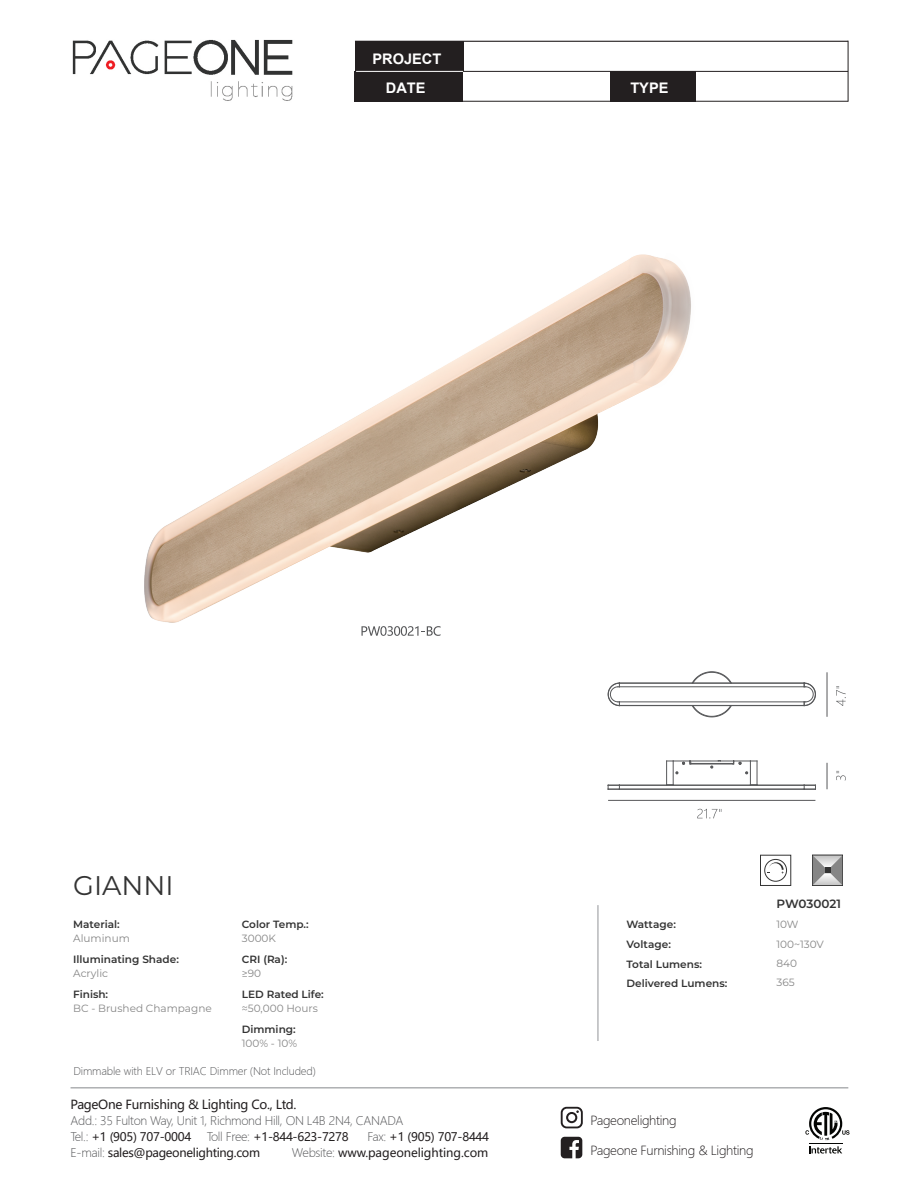
<style>
.page{position:relative;width:919px;height:1187px;background:#fff}
.page>*{position:absolute;margin:0;border:0;box-sizing:border-box;transform-origin:0 0}
.t1{font:27px "Montserrat";color:#333}
.t2{font:700 14.55px/29.8px "Arial";color:#fff;text-align:center}
.t3{font:300 12.45px "Microsoft Ya Hei";letter-spacing:-.025em;color:#231f20}
.t4{font:12.45px "Microsoft Ya Hei";letter-spacing:-.025em;color:#231f20}
.t5{font:600 12px "Montserrat";letter-spacing:-.005em;color:#333}
.t6{font:11.7px "Microsoft Ya Hei";letter-spacing:-.025em;color:#231f20}
.t7{font:300 11.7px/16px "Microsoft Ya Hei";letter-spacing:-.025em;color:#57585a}
.t8{font:11.7px "Microsoft Ya Hei";letter-spacing:-.005em;color:#231f20}
.t9{font:600 10.5px/19.5px "Montserrat";color:#333}
.t10{font:10.5px/19.5px "Montserrat";color:#868686}
.t11{font:300 10.5px "Microsoft Ya Hei";letter-spacing:-.015em;color:#57585a}
.s1{font-weight:400;color:#231f20}
.s2{font-weight:300;color:#57585a}
</style>
<div class="page">
<svg style="left:809px;top:1146px;width:33px;height:7px"></svg>
<hr style="left:809px;top:1142px;width:33px;height:1px;background:#040503">
<svg style="left:805px;top:1107px;width:44px;height:33px"></svg>
<hr style="left:71px;top:1087px;width:777px;height:1px;background:#939598">
<hr style="left:355px;top:71px;width:493px;height:1px;background:#231f20">
<div style="left:355px;top:41px;width:108px;height:30px;background:#231f20"></div>
<div style="left:355px;top:71px;width:108px;height:30px;background:#231f20"></div>
<div style="left:610px;top:71px;width:85px;height:30px;background:#231f20"></div>
<hr style="left:356px;top:71px;width:107px;height:1px;background:#fff">
<hr style="left:355px;top:41px;width:493px;height:1px;background:#231f20">
<hr style="left:355px;top:101px;width:493px;height:1px;background:#231f20">
<hr style="left:847px;top:41px;width:1px;height:60px;background:#231f20">
<svg style="left:560px;top:1136px;width:22px;height:22px"></svg>
<svg style="left:560px;top:1106px;width:22px;height:22px"></svg>
<svg style="left:361px;top:626px;width:79px;height:9px"></svg>
<img style="left:144px;top:254px;width:547px;height:368px">
<svg style="left:836px;top:770px;width:9px;height:10px"></svg>
<svg style="left:836px;top:686px;width:9px;height:20px"></svg>
<svg style="left:826px;top:762px;width:1px;height:27px"></svg>
<hr style="left:826px;top:672px;width:1px;height:44px;background:#57585a">
<svg style="left:697px;top:808px;width:24px;height:10px"></svg>
<hr style="left:608px;top:800px;width:207px;height:1px;background:#57585a">
<hr style="left:690px;top:760px;width:43px;height:1px;background:#57585a">
<hr style="left:619px;top:784px;width:185px;height:1px;background:#57585a">
<hr style="left:619px;top:788px;width:185px;height:1px;background:#57585a">
<hr style="left:619px;top:789px;width:185px;height:1px;background:#57585a">
<hr style="left:619px;top:785px;width:185px;height:1px;background:#57585a">
<svg style="left:710px;top:760px;width:11px;height:8px"></svg>
<hr style="left:690px;top:763px;width:43px;height:1px;background:#57585a">
<svg style="left:607px;top:784px;width:13px;height:6px"></svg>
<svg style="left:803px;top:784px;width:13px;height:6px"></svg>
<svg style="left:732px;top:760px;width:25px;height:25px"></svg>
<svg style="left:666px;top:760px;width:25px;height:25px"></svg>
<hr style="left:619px;top:686px;width:185px;height:1px;background:#57585a">
<hr style="left:619px;top:701px;width:185px;height:1px;background:#57585a">
<svg style="left:607px;top:682px;width:13px;height:24px"></svg>
<svg style="left:803px;top:682px;width:13px;height:24px"></svg>
<hr style="left:619px;top:682px;width:185px;height:1px;background:#57585a">
<hr style="left:619px;top:705px;width:185px;height:1px;background:#57585a">
<svg style="left:691px;top:704px;width:41px;height:13px"></svg>
<svg style="left:691px;top:671px;width:41px;height:12px"></svg>
<img style="left:72px;top:39px;width:221px;height:62px">
<svg style="left:814px;top:856px;width:26px;height:27px"></svg>
<svg style="left:767px;top:862px;width:16px;height:11px"></svg>
<div style="left:764px;top:859px;width:22px;height:22px;border:1px solid #333;border-radius:50%"></div>
<div style="left:760px;top:854px;width:31px;height:31px;border:1px solid #333"></div>
<hr style="left:597px;top:905px;width:1px;height:135px;background:#939598">
<h2 class="t2" style="left:372px;top:44px;width:70px">PROJECT<br>DATE</h2>
<h2 class="t2" style="left:630px;top:74px;width:40px">TYPE</h2>
<h1 class="t1" style="left:73px;top:866px;width:102px">GIANNI</h1>
<p class="t9" style="left:73px;top:914px;width:48px">Material:</p>
<p class="t10" style="left:73px;top:927px;width:58px">Aluminum</p>
<p class="t9" style="left:73px;top:949px;width:107px">Illuminating Shade:</p>
<p class="t10" style="left:73px;top:962px;width:37px">Acrylic</p>
<p class="t9" style="left:73px;top:984px;width:37px">Finish:</p>
<p class="t10" style="left:73px;top:997px;width:140px">BC - Brushed Champagne</p>
<p class="t9" style="left:242px;top:914px;width:68px">Color Temp.:</p>
<p class="t10" style="left:242px;top:927px;width:36px">3000K</p>
<p class="t9" style="left:242px;top:949px;width:47px">CRI (Ra):</p>
<p class="t10" style="left:242px;top:962px;width:21px">≥90</p>
<p class="t9" style="left:242px;top:984px;width:84px">LED Rated Life:</p>
<p class="t10" style="left:242px;top:997px;width:78px">≈50,000 Hours</p>
<p class="t9" style="left:242px;top:1019px;width:55px">Dimming:</p>
<p class="t10" style="left:242px;top:1032px;width:57px">100% - 10%</p>
<p class="t11" style="left:73px;top:1063px;width:244px">Dimmable with ELV or TRIAC Dimmer (Not Included)</p>
<p class="t5" style="left:776px;top:895px;width:66px">PW030021</p>
<p class="t9" style="left:626px;top:914px;width:102px">Wattage:<br>Voltage:<br>Total Lumens:<br>Delivered Lumens:</p>
<p class="t10" style="left:776px;top:913px;width:49px">10W<br>100~130V<br>840<br>365</p>
<p class="t4" style="left:71px;top:1095px;width:227px">PageOne Furnishing &amp; Lighting Co., Ltd.</p>
<p class="t7" style="left:71px;top:1112px;width:334px">Add.: 35 Fulton Way, Unit 1, Richmond Hill, ON L4B 2N4, CANADA<br>Tel.: <span class="s1">+1 (905) 707-0004</span></p>
<p class="t3" style="left:590px;top:1112px;width:88px">Pageonelighting</p>
<p class="t6" style="left:207px;top:1128px;width:143px"><span class="s2">Toll Free:</span> +1-844-623-7278</p>
<p class="t6" style="left:367px;top:1128px;width:123px"><span class="s2">Fax:</span> +1 (905) 707-8444</p>
<p class="t6" style="left:71px;top:1144px;width:191px"><span class="s2">E-mail:</span> sales@pageonelighting.com</p>
<p class="t8" style="left:292px;top:1144px;width:198px"><span class="s2">Website:</span> www.pageonelighting.com</p>
<p class="t3" style="left:590px;top:1142px;width:165px">Pageone Furnishing &amp; Lighting</p>
</div>
